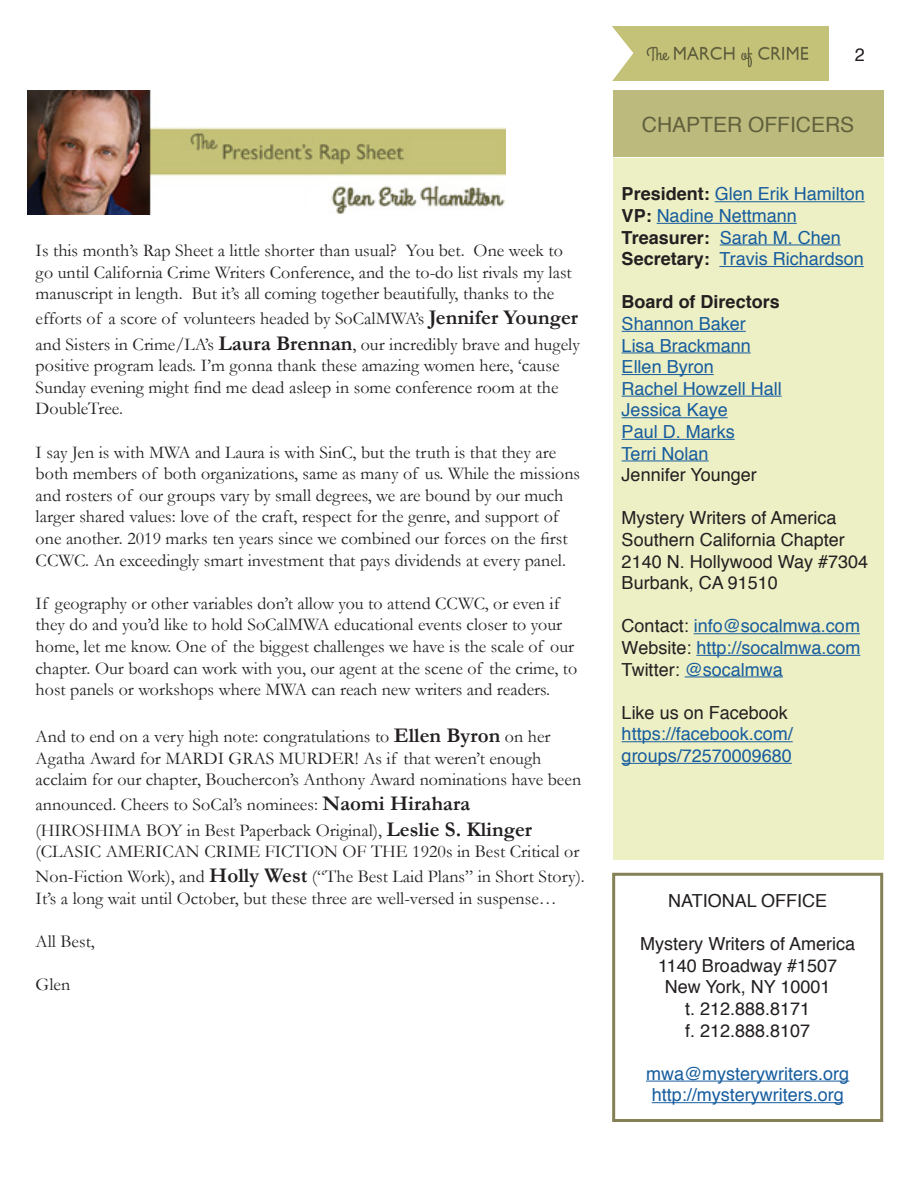
<style>
.page{position:relative;width:918px;height:1188px;background:#fff}
.page>*{position:absolute;margin:0;border:0;box-sizing:border-box;transform-origin:0 0}
.t1{font:21px "Helvetica";color:#60603d}
.t2{font:18px/21.6px "Garamond";color:#231f20}
.t3{font:18px/21.6px "Helvetica";color:#175d9e}
.t4{font:18px/21.6px "Helvetica";color:#231f20}
.t5{font:700 18px "Helvetica";color:#231f20}
.s1{font-weight:700;font-size:21px}
.s2{font-weight:700;color:#231f20}
.s3{color:#231f20}
</style>
<div class="page">
<img style="left:612px;top:27px;width:216px;height:54px">
<hr style="left:646px;top:1081px;width:203px;height:1px;background:#175d9e">
<hr style="left:652px;top:1102px;width:192px;height:1px;background:#175d9e">
<div style="left:612px;top:873px;width:271px;height:249px;border:3px solid #858156"></div>
<div style="left:613px;top:158px;width:270px;height:702px;background:#edefc5"></div>
<hr style="left:715px;top:201px;width:150px;height:1px;background:#175d9e">
<hr style="left:657px;top:223px;width:140px;height:1px;background:#175d9e">
<hr style="left:720px;top:245px;width:121px;height:1px;background:#175d9e">
<hr style="left:719px;top:266px;width:145px;height:1px;background:#175d9e">
<hr style="left:622px;top:331px;width:124px;height:1px;background:#175d9e">
<hr style="left:622px;top:353px;width:129px;height:1px;background:#175d9e">
<hr style="left:622px;top:374px;width:92px;height:1px;background:#175d9e">
<hr style="left:622px;top:396px;width:160px;height:1px;background:#175d9e">
<hr style="left:622px;top:417px;width:106px;height:1px;background:#175d9e">
<hr style="left:622px;top:439px;width:113px;height:1px;background:#175d9e">
<hr style="left:622px;top:461px;width:87px;height:1px;background:#175d9e">
<hr style="left:694px;top:633px;width:166px;height:1px;background:#175d9e">
<hr style="left:696px;top:655px;width:164px;height:1px;background:#175d9e">
<hr style="left:685px;top:677px;width:98px;height:1px;background:#175d9e">
<hr style="left:622px;top:741px;width:171px;height:1px;background:#175d9e">
<hr style="left:622px;top:763px;width:170px;height:1px;background:#175d9e">
<div style="left:613px;top:91px;width:270px;height:66px;background:#bdba7d"></div>
<img style="left:27px;top:90px;width:478px;height:125px">
<p class="t2" style="left:36px;top:239px;width:538px">Is this month’s Rap Sheet a little shorter than usual? You bet. One week to go until California Crime Writers Conference, and the to-do list rivals my last manuscript in length. But it’s all coming together beautifully, thanks to the</p>
<p class="t2" style="left:36px;top:306px;width:546px;line-height:25.2px">efforts of a score of volunteers headed by SoCalMWA’s <span class="s1">Jennifer Younger </span>and Sisters in Crime/LA’s <span class="s1">Laura Brennan</span>, our incredibly brave and hugely</p>
<p class="t2" style="left:36px;top:355px;width:525px;text-align:justify">positive program leads. I’m gonna thank these amazing women here, ‘cause Sunday evening might find me dead asleep in some conference room at the DoubleTree.</p>
<p class="t2" style="left:36px;top:441px;width:546px">I say Jen is with MWA and Laura is with SinC, but the truth is that they are both members of both organizations, same as many of us. While the missions and rosters of our groups vary by small degrees, we are bound by our much larger shared values: love of the craft, respect for the genre, and support of one another. 2019 marks ten years since we combined our forces on the first CCWC. An exceedingly smart investment that pays dividends at every panel.</p>
<p class="t2" style="left:36px;top:592px;width:543px">If geography or other variables don’t allow you to attend CCWC, or even if they do and you’d like to hold SoCalMWA educational events closer to your home, let me know. One of the biggest challenges we have is the scale of our chapter. Our board can work with you, our agent at the scene of the crime, to host panels or workshops where MWA can reach new writers and readers.</p>
<p class="t2" style="left:36px;top:725px;width:516px">And to end on a very high note: congratulations to <span class="s1">Ellen Byron</span> on her</p>
<p class="t2" style="left:36px;top:747px;width:547px">Agatha Award for MARDI GRAS MURDER! As if that weren’t enough acclaim for our chapter, Bouchercon’s Anthony Award nominations have been</p>
<p class="t2" style="left:36px;top:794px;width:436px">announced. Cheers to SoCal’s nominees: <span class="s1">Naomi Hirahara</span></p>
<p class="t2" style="left:36px;top:819px;width:498px">(HIROSHIMA BOY in Best Paperback Original), <span class="s1">Leslie S. Klinger</span></p>
<p class="t2" style="left:36px;top:839px;width:551px;line-height:25.2px">(CLASIC AMERICAN CRIME FICTION OF THE 1920s in Best Critical or<br>Non-Fiction Work), and <span class="s1">Holly West</span> (“The Best Laid Plans” in Short Story).</p>
<p class="t2" style="left:36px;top:887px;width:523px">It’s a long wait until October, but these three are well-versed in suspense…</p>
<p class="t2" style="left:36px;top:931px;width:61px">All Best,</p>
<p class="t2" style="left:36px;top:974px;width:36px">Glen</p>
<p class="t4" style="left:855px;top:44px;width:12px">2</p>
<p class="t1" style="left:642px;top:108px;width:214px">CHAPTER OFFICERS</p>
<p class="t3" style="left:622px;top:184px;width:245px"><span class="s2">President:</span> Glen Erik Hamilton</p>
<p class="t3" style="left:622px;top:205px;width:177px"><span class="s2">VP:</span> Nadine Nettmann</p>
<p class="t3" style="left:622px;top:227px;width:244px"><span class="s2">Treasurer:</span> Sarah M. Chen<br><span class="s2">Secretary:</span> Travis Richardson</p>
<p class="t5" style="left:622px;top:288px;width:160px">Board of Directors</p>
<p class="t3" style="left:622px;top:313px;width:126px">Shannon Baker</p>
<p class="t3" style="left:622px;top:335px;width:131px">Lisa Brackmann<br>Ellen Byron</p>
<p class="t3" style="left:622px;top:378px;width:162px">Rachel Howzell Hall<br>Jessica Kaye<br>Paul D. Marks<br>Terri Nolan<br><span class="s3">Jennifer Younger</span></p>
<p class="t4" style="left:622px;top:508px;width:216px">Mystery Writers of America</p>
<p class="t4" style="left:622px;top:529px;width:225px">Southern California Chapter</p>
<p class="t4" style="left:622px;top:551px;width:248px">2140 N. Hollywood Way #7304<br>Burbank, CA 91510</p>
<p class="t3" style="left:622px;top:616px;width:240px;text-align:justify"><span class="s3">Contact:</span> info@socalmwa.com <span class="s3">Website:</span> http://socalmwa.com <span class="s3">Twitter:</span> @socalmwa</p>
<p class="t4" style="left:622px;top:702px;width:168px">Like us on Facebook</p>
<p class="t3" style="left:622px;top:724px;width:173px">https://facebook.com/ groups/72570009680</p>
<p class="t4" style="left:668px;top:890px;width:161px">NATIONAL OFFICE</p>
<p class="t4" style="left:640px;top:934px;width:216px">Mystery Writers of America</p>
<p class="t4" style="left:658px;top:955px;width:180px">1140 Broadway #1507</p>
<p class="t4" style="left:665px;top:977px;width:167px">New York, NY 10001</p>
<p class="t4" style="left:685px;top:998px;width:127px">t. 212.888.8171</p>
<p class="t4" style="left:685px;top:1020px;width:127px">f. 212.888.8107</p>
<p class="t3" style="left:646px;top:1063px;width:205px;text-align:center">mwa@mysterywriters.org http://mysterywriters.org</p>
</div>
